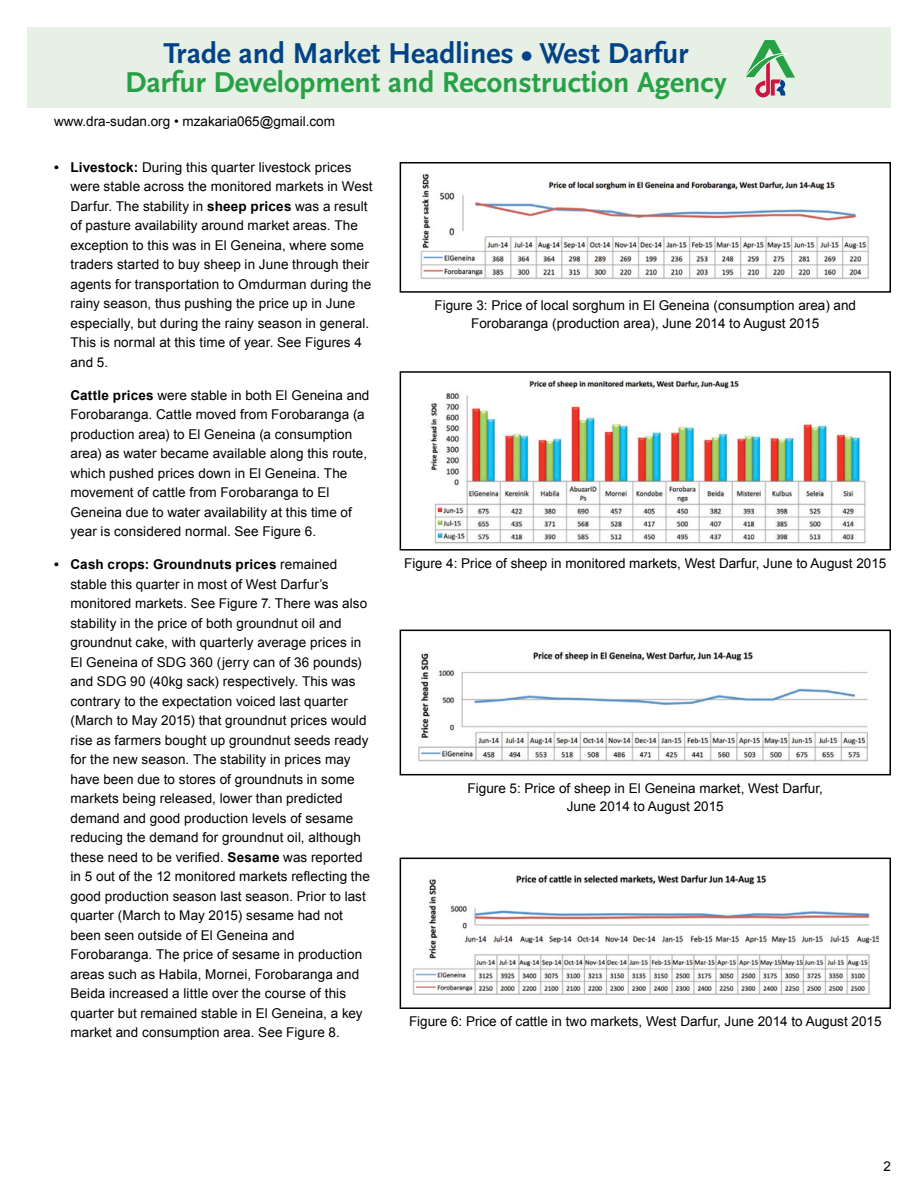
<style>
.page{position:relative;width:918px;height:1188px;background:#fff}
.page>*{position:absolute;margin:0;border:0;box-sizing:border-box;transform-origin:0 0}
.t1{font:700 30px "Scala Sans";color:#26a146}
.t2{font:700 30px "Scala Sans";color:#014386}
.t3{font:13.5px/19.5px "Arial";letter-spacing:.005em;color:#000}
.s1{font-weight:700}
</style>
<div class="page">
<div style="left:27px;top:27px;width:864px;height:81px;background:#e6f0e4"></div>
<svg style="left:744px;top:40px;width:51px;height:58px"></svg>
<div style="left:400px;top:162px;width:491px;height:131px;border:2px solid #000"></div>
<div style="left:400px;top:630px;width:491px;height:145px;border:2px solid #000"></div>
<div style="left:400px;top:371px;width:491px;height:180px;border:2px solid #000"></div>
<div style="left:400px;top:858px;width:491px;height:151px;border:2px solid #000"></div>
<img style="left:420px;top:173px;width:449px;height:107px">
<img style="left:418px;top:651px;width:450px;height:111px">
<img style="left:429px;top:378px;width:437px;height:166px">
<img style="left:412px;top:875px;width:467px;height:120px">
<p class="t2" style="left:163px;top:37px;width:527px">Trade and Market Headlines • West Darfur</p>
<p class="t1" style="left:125px;top:66px;width:603px">Darfur Development and Reconstruction Agency</p>
<p class="t3" style="left:54px;top:112px;width:283px">www.dra-sudan.org • mzakaria065@gmail.com</p>
<p class="t3" style="left:71px;top:157px;width:304px;text-indent:-17px"><span class="s1">• Livestock:</span> During this quarter livestock prices were stable across the monitored markets in West Darfur. The stability in <span class="s1">sheep prices</span> was a result of pasture availability around market areas. The exception to this was in El Geneina, where some traders started to buy sheep in June through their agents for transportation to Omdurman during the rainy season, thus pushing the price up in June especially, but during the rainy season in general.<br>This is normal at this time of year. See Figures 4 and 5.</p>
<p class="t3" style="left:70px;top:385px;width:300px"><span class="s1">Cattle prices</span> were stable in both El Geneina and Forobaranga. Cattle moved from Forobaranga (a production area) to El Geneina (a consumption area) as water became available along this route, which pushed prices down in El Geneina. The movement of cattle from Forobaranga to El Geneina due to water availability at this time of year is considered normal. See Figure 6.</p>
<p class="t3" style="left:70px;top:555px;width:301px;text-indent:-16px"><span class="s1">• Cash crops: Groundnuts prices</span> remained stable this quarter in most of West Darfur’s monitored markets. See Figure 7. There was also stability in the price of both groundnut oil and groundnut cake, with quarterly average prices in El Geneina of SDG 360 (jerry can of 36 pounds) and SDG 90 (40kg sack) respectively. This was contrary to the expectation voiced last quarter (March to May 2015) that groundnut prices would rise as farmers bought up groundnut seeds ready for the new season. The stability in prices may have been due to stores of groundnuts in some markets being released, lower than predicted demand and good production levels of sesame reducing the demand for groundnut oil, although these need to be verified. <span class="s1">Sesame</span> was reported in 5 out of the 12 monitored markets reflecting the good production season last season. Prior to last quarter (March to May 2015) sesame had not been seen outside of El Geneina and Forobaranga. The price of sesame in production areas such as Habila, Mornei, Forobaranga and Beida increased a little over the course of this quarter but remained stable in El Geneina, a key market and consumption area. See Figure 8.</p>
<p class="t3" style="left:434px;top:296px;width:423px;line-height:18px;text-align:center">Figure 3: Price of local sorghum in El Geneina (consumption area) and<br>Forobaranga (production area), June 2014 to August 2015</p>
<p class="t3" style="left:404px;top:553px;width:484px">Figure 4: Price of sheep in monitored markets, West Darfur, June to August 2015</p>
<p class="t3" style="left:468px;top:779px;width:357px;line-height:18px;text-align:center">Figure 5: Price of sheep in El Geneina market, West Darfur,<br>June 2014 to August 2015</p>
<p class="t3" style="left:409px;top:1012px;width:474px">Figure 6: Price of cattle in two markets, West Darfur, June 2014 to August 2015</p>
<p class="t3" style="left:883px;top:1156px;width:9px">2</p>
</div>
